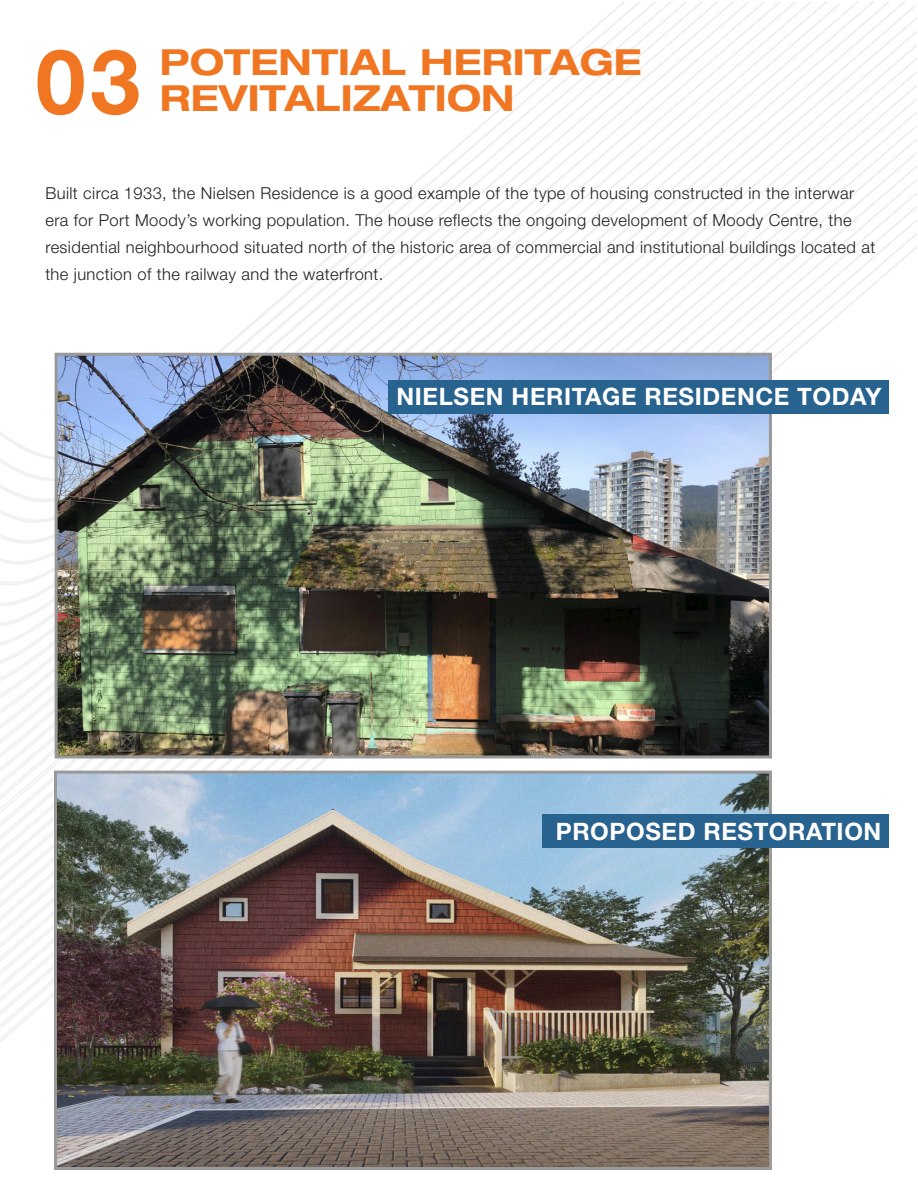
<style>
.page{position:relative;width:918px;height:1188px;background:#fff}
.page>*{position:absolute;margin:0;border:0;box-sizing:border-box;transform-origin:0 0}
.Headline_-_Thin__Align_Left{font:700 90px "Helvetica Neue LT Std";color:#f07622}
.Headline_-_Thin__Align_Left-2{font:700 expanded 36px "Helvetica Neue LT Std";letter-spacing:.005em;color:#f07622}
.t1{font:700 24px "Helvetica Neue LT Std";letter-spacing:.025em;color:#fff}
.t2{font:300 16.5px/27px "Helvetica Neue LT Std";letter-spacing:.025em;color:#231f20}
</style>
<div class="page">
<svg style="left:0;top:1px;width:626px;height:465px"></svg>
<img style="left:59px;top:357px;width:709px;height:397px">
<div style="left:55px;top:353px;width:717px;height:405px;border:3px solid #999"></div>
<img style="left:58px;top:775px;width:710px;height:391px">
<div style="left:54px;top:771px;width:718px;height:399px;border:3px solid #999"></div>
<div style="left:389px;top:380px;width:500px;height:34px;background:#28628e"></div>
<div style="left:542px;top:814px;width:347px;height:34px;background:#28628e"></div>
<p class="Headline_-_Thin__Align_Left" style="left:36px;top:26px;width:106px">03</p>
<p class="Headline_-_Thin__Align_Left-2" style="left:160px;top:40px;width:484px">POTENTIAL HERITAGE</p>
<p class="Headline_-_Thin__Align_Left-2" style="left:160px;top:76px;width:356px">REVITALIZATION</p>
<p class="t2" style="left:45px;top:179px;width:831px">Built circa 1933, the Nielsen Residence is a good example of the type of housing constructed in the interwar era for Port Moody’s working population. The house reflects the ongoing development of Moody Centre, the residential neighbourhood situated north of the historic area of commercial and institutional buildings located at the junction of the railway and the waterfront.</p>
<p class="t1" style="left:397px;top:382px;width:486px">NIELSEN HERITAGE RESIDENCE TODAY</p>
<p class="t1" style="left:556px;top:817px;width:327px">PROPOSED RESTORATION</p>
</div>
